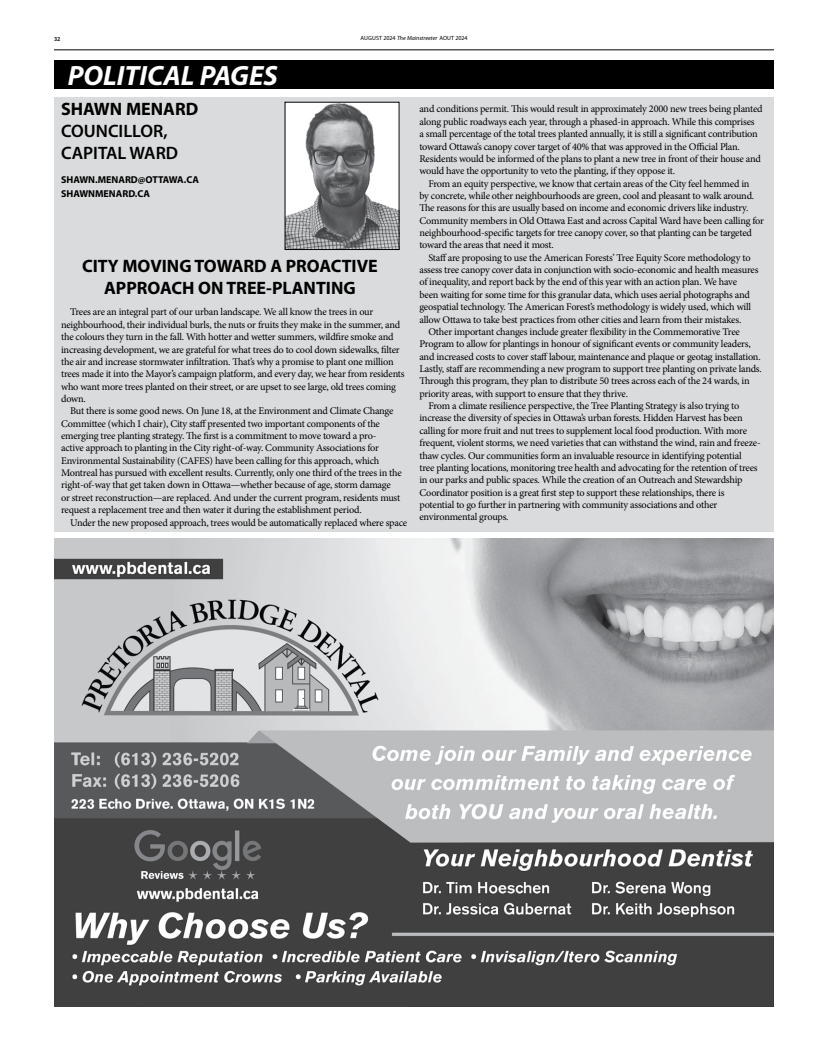
<style>
.page{position:relative;width:828px;height:1044px;background:#fff}
.page>*{position:absolute;margin:0;border:0;box-sizing:border-box;transform-origin:0 0}
.t1{font:italic 700 28px "Myriad Pro";color:#fff}
.t2{font:700 18px/21.6px "Myriad Pro";color:#000;text-align:center}
.t3{font:600 18px/21.6px "Myriad Pro";color:#000}
.t4{font:10.3px/12.4px "Minion Pro";letter-spacing:-.02em;color:#000}
.t5{font:700 10px/14px "Myriad Pro";color:#000}
.t6{font:6px "Myriad Pro";color:#000}
.t7{font:600 6px "Myriad Pro";color:#000}
.s1{font-style:italic}
</style>
<div class="page">
<hr style="left:54px;top:50px;width:720px;height:1px;background:#000">
<div style="left:54px;top:61px;width:720px;height:28px;background:#000"></div>
<img style="left:54px;top:539px;width:720px;height:468px">
<div style="left:54px;top:98px;width:720px;height:434px;background:#dadbdc"></div>
<img style="left:287px;top:104px;width:110px;height:144px">
<p class="t7" style="left:54px;top:35px;width:8px">32</p>
<p class="t6" style="left:360px;top:35px;width:109px">AUGUST 2024 <span class="s1">The Mainstreeter</span> AOUT 2024</p>
<h1 class="t1" style="left:68px;top:57px;width:211px">POLITICAL PAGES</h1>
<h2 class="t2" style="left:61px;top:98px;width:139px">SHAWN MENARD</h2>
<h2 class="t3" style="left:61px;top:120px;width:119px">COUNCILLOR,<br>CAPITAL WARD</h2>
<p class="t5" style="left:61px;top:172px;width:139px">SHAWN.MENARD@OTTAWA.CA<br>SHAWNMENARD.CA</p>
<h2 class="t2" style="left:82px;top:255px;width:297px">CITY MOVING TOWARD A PROACTIVE<br>APPROACH ON TREE-PLANTING</h2>
<p class="t4" style="left:61px;top:306px;width:345px;text-indent:9px">Trees are an integral part of our urban landscape. We all know the trees in our neighbourhood, their individual burls, the nuts or fruits they make in the summer, and the colours they turn in the fall. With hotter and wetter summers, wildfire smoke and increasing development, we are grateful for what trees do to cool down sidewalks, filter the air and increase stormwater infiltration. That’s why a promise to plant one million trees made it into the Mayor’s campaign platform, and every day, we hear from residents who want more trees planted on their street, or are upset to see large, old trees coming down.</p>
<p class="t4" style="left:61px;top:405px;width:342px;text-indent:9px">But there is some good news. On June 18, at the Environment and Climate Change Committee (which I chair), City staff presented two important components of the emerging tree planting strategy. The first is a commitment to move toward a pro&shy;active approach to planting in the City right-of-way. Community Associations for Environmental Sustainability (CAFES) have been calling for this approach, which Montreal has pursued with excellent results. Currently, only one third of the trees in the right-of-way that get taken down in Ottawa—whether because of age, storm damage or street reconstruction—are replaced. And under the current program, residents must request a replacement tree and then water it during the establishment period.</p>
<p class="t4" style="left:70px;top:516px;width:339px">Under the new proposed approach, trees would be automatically replaced where space</p>
<p class="t4" style="left:419px;top:103px;width:345px">and conditions permit. This would result in approximately 2000 new trees being planted along public roadways each year, through a phased-in approach. While this comprises<br>a small percentage of the total trees planted annually, it is still a significant contribution toward Ottawa’s canopy cover target of 40% that was approved in the Official Plan.<br>Residents would be informed of the plans to plant a new tree in front of their house and would have the opportunity to veto the planting, if they oppose it.</p>
<p class="t4" style="left:419px;top:177px;width:346px;text-indent:9px">From an equity perspective, we know that certain areas of the City feel hemmed in<br>by concrete, while other neighbourhoods are green, cool and pleasant to walk around.<br>The reasons for this are usually based on income and economic drivers like industry.<br>Community members in Old Ottawa East and across Capital Ward have been calling for neighbourhood-specific targets for tree canopy cover, so that planting can be targeted toward the areas that need it most.</p>
<p class="t4" style="left:428px;top:251px;width:324px">Staff are proposing to use the American Forests’ Tree Equity Score methodology to</p>
<p class="t4" style="left:419px;top:264px;width:341px">assess tree canopy cover data in conjunction with socio-economic and health measures</p>
<p class="t4" style="left:419px;top:276px;width:319px">of inequality, and report back by the end of this year with an action plan. We have</p>
<p class="t4" style="left:419px;top:288px;width:332px">been waiting for some time for this granular data, which uses aerial photographs and</p>
<p class="t4" style="left:419px;top:301px;width:333px">geospatial technology. The American Forest’s methodology is widely used, which will</p>
<p class="t4" style="left:419px;top:313px;width:323px">allow Ottawa to take best practices from other cities and learn from their mistakes.</p>
<p class="t4" style="left:428px;top:325px;width:313px">Other important changes include greater flexibility in the Commemorative Tree</p>
<p class="t4" style="left:419px;top:338px;width:333px">Program to allow for plantings in honour of significant events or community leaders,</p>
<p class="t4" style="left:419px;top:350px;width:343px">and increased costs to cover staff labour, maintenance and plaque or geotag installation.</p>
<p class="t4" style="left:419px;top:363px;width:344px">Lastly, staff are recommending a new program to support tree planting on private lands.</p>
<p class="t4" style="left:419px;top:375px;width:332px">Through this program, they plan to distribute 50 trees across each of the 24 wards, in</p>
<p class="t4" style="left:419px;top:387px;width:210px">priority areas, with support to ensure that they thrive.</p>
<p class="t4" style="left:428px;top:400px;width:312px">From a climate resilience perspective, the Tree Planting Strategy is also trying to</p>
<p class="t4" style="left:419px;top:412px;width:325px">increase the diversity of species in Ottawa’s urban forests. Hidden Harvest has been</p>
<p class="t4" style="left:419px;top:424px;width:329px">calling for more fruit and nut trees to supplement local food production. With more</p>
<p class="t4" style="left:419px;top:437px;width:343px">frequent, violent storms, we need varieties that can withstand the wind, rain and freeze-</p>
<p class="t4" style="left:419px;top:449px;width:324px">thaw cycles. Our communities form an invaluable resource in identifying potential</p>
<p class="t4" style="left:419px;top:461px;width:340px">tree planting locations, monitoring tree health and advocating for the retention of trees</p>
<p class="t4" style="left:419px;top:474px;width:325px">in our parks and public spaces. While the creation of an Outreach and Stewardship</p>
<p class="t4" style="left:419px;top:486px;width:307px">Coordinator position is a great first step to support these relationships, there is</p>
<p class="t4" style="left:419px;top:499px;width:299px">potential to go further in partnering with community associations and other</p>
<p class="t4" style="left:419px;top:511px;width:91px">environmental groups.</p>
</div>
